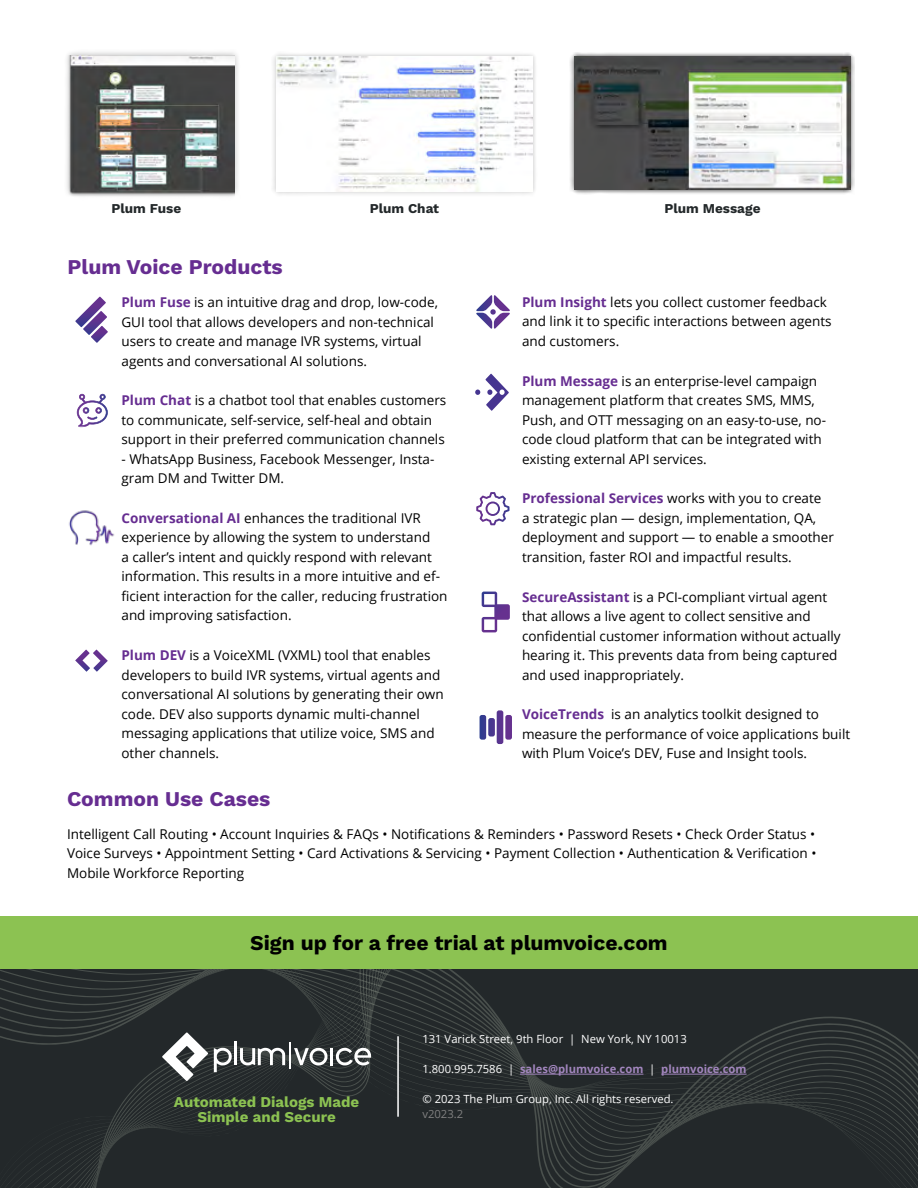
<style>
.page{position:relative;width:918px;height:1188px;background:#fff}
.page>*{position:absolute;margin:0;border:0;box-sizing:border-box;transform-origin:0 0}
.t1{font:700 21px "Work Sans";color:#000}
.t2{font:700 21px "Work Sans";color:#662d91}
.t3{font:700 15px/15px "Work Sans";color:#8cc252;text-align:center}
.t4{font:13.5px/19.5px "Open Sans";color:#000}
.t5{font:700 13.5px "Work Sans";color:#23282a}
.t6{font:11.25px "Open Sans";color:#fff}
.t7{font:700 11.25px "Open Sans";color:#a286be}
.t8{font:11.25px "Open Sans";color:#808080}
.s1{font-weight:700;color:#662d91}
.s2{font-weight:400;color:#fff}
</style>
<div class="page">
<svg style="left:572px;top:969px;width:346px;height:219px;background:#262b2d"></svg>
<svg style="left:0;top:969px;width:530px;height:219px;background:#262b2d"></svg>
<svg style="left:162px;top:1032px;width:46px;height:49px"></svg>
<svg style="left:214px;top:1048px;width:18px;height:24px"></svg>
<hr style="left:234px;top:1041px;width:3px;height:24px;background:#fff">
<svg style="left:240px;top:1042px;width:88px;height:27px"></svg>
<hr style="left:330px;top:1048px;width:3px;height:17px;background:#fff">
<svg style="left:336px;top:1048px;width:35px;height:17px"></svg>
<hr style="left:397px;top:1036px;width:2px;height:81px;background:#fff">
<hr style="left:520px;top:1074px;width:123px;height:1px;background:#a286be">
<hr style="left:661px;top:1074px;width:86px;height:1px;background:#a286be">
<div style="left:0;top:916px;width:918px;height:53px;background:#8cc252"></div>
<svg style="left:75px;top:650px;width:33px;height:22px"></svg>
<svg style="left:75px;top:297px;width:33px;height:46px"></svg>
<svg style="left:476px;top:295px;width:34px;height:34px"></svg>
<svg style="left:480px;top:710px;width:32px;height:34px"></svg>
<svg style="left:482px;top:592px;width:28px;height:40px"></svg>
<svg style="left:77px;top:394px;width:31px;height:33px"></svg>
<svg style="left:476px;top:492px;width:33px;height:33px"></svg>
<svg style="left:475px;top:374px;width:34px;height:37px"></svg>
<img style="left:69px;top:510px;width:45px;height:36px">
<div style="left:63px;top:50px;width:178px;height:151px;background:#000;opacity:.25"></div>
<img style="left:66px;top:56px;width:168px;height:141px">
<div style="left:271px;top:52px;width:267px;height:145px;background:#000;opacity:.25"></div>
<img style="left:277px;top:56px;width:255px;height:136px">
<div style="left:569px;top:52px;width:286px;height:143px;background:#000;opacity:.75"></div>
<img style="left:575px;top:56px;width:275px;height:134px">
<p class="t5" style="left:111px;top:201px;width:71px">Plum Fuse</p>
<p class="t5" style="left:370px;top:201px;width:71px">Plum Chat</p>
<p class="t5" style="left:664px;top:201px;width:98px">Plum Message</p>
<h1 class="t2" style="left:68px;top:255px;width:217px">Plum Voice Products</h1>
<p class="t4" style="left:122px;top:292px;width:318px"><span class="s1">Plum Fuse</span> is an intuitive drag and drop, low-code, GUI tool that allows developers and non-technical users to create and manage IVR systems, virtual agents and conversational AI solutions.</p>
<p class="t4" style="left:122px;top:390px;width:326px"><span class="s1">Plum Chat</span> is a chatbot tool that enables customers to communicate, self-service, self-heal and obtain support in their preferred communication channels</p>
<p class="t4" style="left:122px;top:449px;width:314px">- WhatsApp Business, Facebook Messenger, Insta&shy;gram DM and Twitter DM.</p>
<p class="t4" style="left:122px;top:508px;width:328px"><span class="s1">Conversational AI</span> enhances the traditional IVR experience by allowing the system to understand<br>a caller’s intent and quickly respond with relevant information. This results in a more intuitive and ef&shy;ficient interaction for the caller, reducing frustration and improving satisfaction.</p>
<p class="t4" style="left:122px;top:645px;width:324px"><span class="s1">Plum DEV</span> is a VoiceXML (VXML) tool that enables developers to build IVR systems, virtual agents and conversational AI solutions by generating their own code. DEV also supports dynamic multi-channel messaging applications that utilize voice, SMS and other channels.</p>
<p class="t4" style="left:522px;top:292px;width:311px"><span class="s1">Plum Insight</span> lets you collect customer feedback and link it to specific interactions between agents and customers.</p>
<p class="t4" style="left:522px;top:371px;width:306px"><span class="s1">Plum Message</span> is an enterprise-level campaign management platform that creates SMS, MMS, Push, and OTT messaging on an easy-to-use, no&shy;code cloud platform that can be integrated with existing external API services.</p>
<p class="t4" style="left:522px;top:488px;width:314px"><span class="s1">Professional Services</span> works with you to create<br>a strategic plan — design, implementation, QA, deployment and support — to enable a smoother transition, faster ROI and impactful results.</p>
<p class="t4" style="left:522px;top:587px;width:320px"><span class="s1">SecureAssistant</span> is a PCI-compliant virtual agent that allows a live agent to collect sensitive and confidential customer information without actually hearing it. This prevents data from being captured and used inappropriately.</p>
<p class="t4" style="left:522px;top:704px;width:330px"><span class="s1">VoiceTrends</span> is an analytics toolkit designed to measure the performance of voice applications built with Plum Voice’s DEV, Fuse and Insight tools.</p>
<h1 class="t2" style="left:67px;top:786px;width:205px">Common Use Cases</h1>
<p class="t4" style="left:67px;top:824px;width:751px;text-align:justify">Intelligent Call Routing • Account Inquiries &amp; FAQs • Notifications &amp; Reminders • Password Resets • Check Order Status • Voice Surveys • Appointment Setting • Card Activations &amp; Servicing • Payment Collection • Authentication &amp; Verification • Mobile Workforce Reporting</p>
<h1 class="t1" style="left:250px;top:931px;width:419px">Sign up for a free trial at plumvoice.com</h1>
<p class="t3" style="left:174px;top:1095px;width:187px">Automated Dialogs Made<br>Simple and Secure</p>
<p class="t6" style="left:422px;top:1032px;width:266px">131 Varick Street, 9th Floor | New York, NY 10013</p>
<p class="t7" style="left:422px;top:1061px;width:326px"><span class="s2">1.800.995.7586 |</span> sales@plumvoice.com <span class="s2">|</span> plumvoice.com</p>
<p class="t6" style="left:422px;top:1091px;width:253px">© 2023 The Plum Group, Inc. All rights reserved.</p>
<p class="t8" style="left:422px;top:1106px;width:42px">v2023.2</p>
</div>
